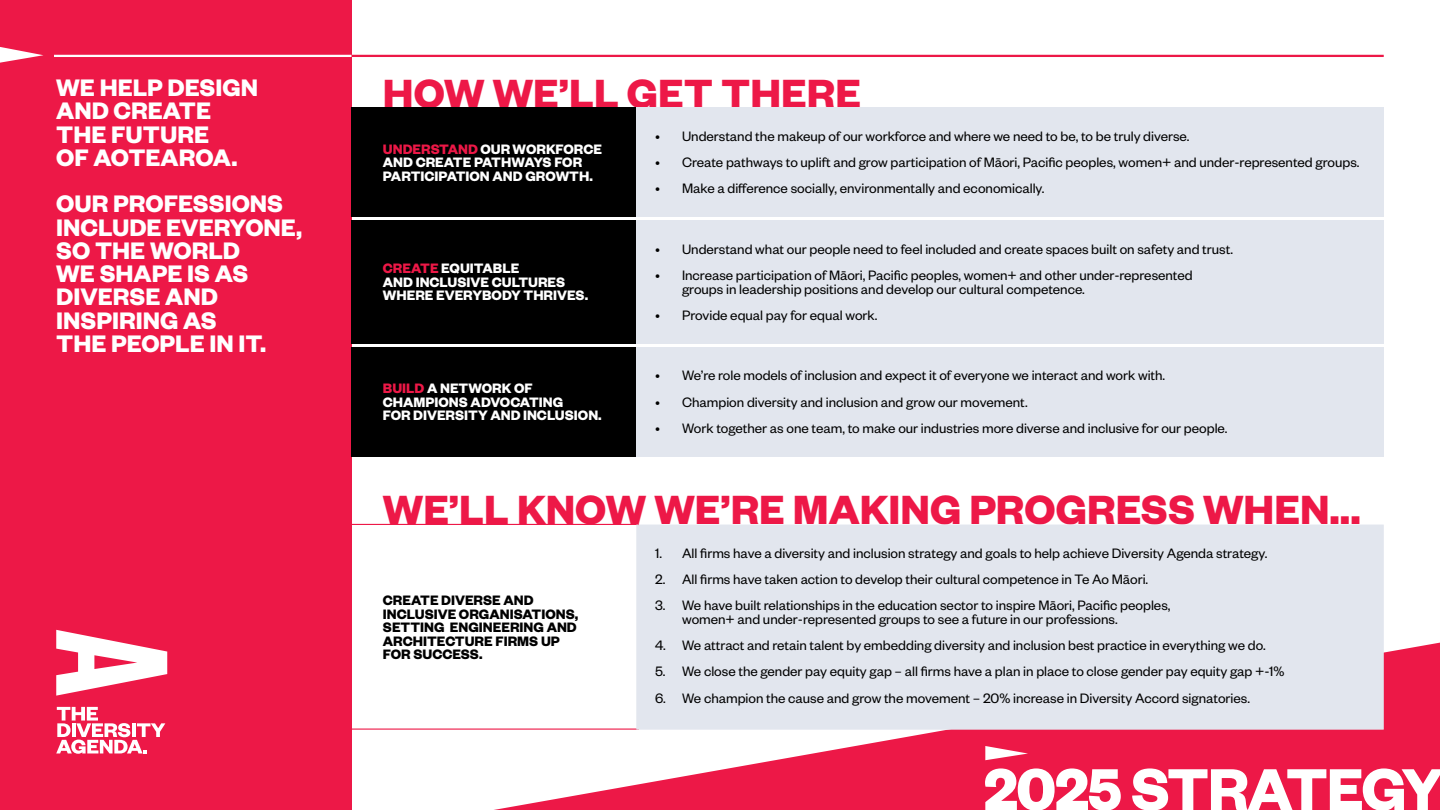
<style>
.page{position:relative;width:1440px;height:810px;background:#fff}
.page>*{position:absolute;margin:0;border:0;box-sizing:border-box;transform-origin:0 0}
.t1{font:700 64.65px "Founders Grotesk";letter-spacing:-.02em;color:#fff}
.t2{font:700 44.78px "Founders Grotesk";color:#ed1847}
.t3{font:700 26.25px/23.2px "Founders Grotesk";color:#fff}
.t4{font:15px/13.5px "Founders Grotesk";color:#000}
.t5{font:700 15px/13.5px "Founders Grotesk";color:#fff}
.t6{font:700 15px/13.5px "Founders Grotesk";color:#000}
.s1{color:#ed1847}
</style>
<div class="page">
<div style="left:0;top:0;width:352px;height:810px;background:#ed1847"></div>
<hr style="left:76px;top:55px;width:1308px;height:2px;background:#ed1847">
<hr style="left:54px;top:55px;width:298px;height:2px;background:#fff">
<svg style="left:0;top:47px;width:43px;height:16px"></svg>
<svg style="left:56px;top:630px;width:111px;height:66px"></svg>
<svg style="left:56px;top:707px;width:109px;height:47px"></svg>
<div style="left:315px;top:524px;width:324px;height:206px;border:1px solid #ed1847"></div>
<div style="left:352px;top:108px;width:287px;height:109px;background:#000"></div>
<div style="left:636px;top:108px;width:748px;height:109px;background:#e2e6ee"></div>
<div style="left:352px;top:221px;width:287px;height:123px;background:#000"></div>
<div style="left:636px;top:221px;width:748px;height:123px;background:#e2e6ee"></div>
<div style="left:352px;top:347px;width:287px;height:110px;background:#000"></div>
<div style="left:636px;top:347px;width:748px;height:110px;background:#e2e6ee"></div>
<svg style="left:493px;top:643px;width:947px;height:167px;fill:#ed1847"></svg>
<svg style="left:985px;top:746px;width:43px;height:14px"></svg>
<div style="left:636px;top:525px;width:748px;height:205px;background:#e2e6ee;border:1px solid #e2e6ee"></div>
<h3 class="t3" style="left:56px;top:75px;width:203px">WE HELP DESIGN<br>AND CREATE</h3>
<h2 class="t2" style="left:383px;top:65px;width:480px">HOW WE’LL GET THERE</h2>
<h3 class="t3" style="left:56px;top:121px;width:183px">THE FUTURE<br>OF AOTEAROA.</h3>
<h3 class="t3" style="left:56px;top:191px;width:248px">OUR PROFESSIONS<br>INCLUDE EVERYONE,<br>SO THE WORLD<br>WE SHAPE IS AS<br>DIVERSE AND<br>INSPIRING AS<br>THE PEOPLE IN IT.</h3>
<p class="t4" style="left:655px;top:129px;width:536px">• Understand the makeup of our workforce and where we need to be, to be truly diverse.</p>
<p class="t4" style="left:655px;top:155px;width:706px">• Create pathways to uplift and grow participation of Māori, Pacific peoples, women+ and under-represented groups.</p>
<p class="t4" style="left:655px;top:181px;width:391px">• Make a difference socially, environmentally and economically.</p>
<p class="t5" style="left:383px;top:141px;width:221px"><span class="s1">UNDERSTAND</span> OUR WORKFORCE<br>AND CREATE PATHWAYS FOR<br>PARTICIPATION AND GROWTH.</p>
<p class="t4" style="left:655px;top:242px;width:580px">• Understand what our people need to feel included and create spaces built on safety and trust.</p>
<p class="t4" style="left:682px;top:268px;width:512px;text-indent:-27px">• Increase participation of Māori, Pacific peoples, women+ and other under-represented groups in leadership positions and develop our cultural competence.</p>
<p class="t4" style="left:655px;top:308px;width:224px">• Provide equal pay for equal work.</p>
<p class="t5" style="left:383px;top:261px;width:207px"><span class="s1">CREATE</span> EQUITABLE<br>AND INCLUSIVE CULTURES<br>WHERE EVERYBODY THRIVES.</p>
<p class="t5" style="left:383px;top:381px;width:220px"><span class="s1">BUILD</span> A NETWORK OF<br>CHAMPIONS ADVOCATING<br>FOR DIVERSITY AND INCLUSION.</p>
<p class="t4" style="left:655px;top:368px;width:512px">• We’re role models of inclusion and expect it of everyone we interact and work with.</p>
<p class="t4" style="left:655px;top:394px;width:374px">• Champion diversity and inclusion and grow our movement.</p>
<p class="t4" style="left:655px;top:421px;width:574px">• Work together as one team, to make our industries more diverse and inclusive for our people.</p>
<h2 class="t2" style="left:383px;top:482px;width:979px">WE’LL KNOW WE’RE MAKING PROGRESS WHEN...</h2>
<p class="t6" style="left:383px;top:593px;width:197px">CREATE DIVERSE AND<br>INCLUSIVE ORGANISATIONS,<br>SETTING ENGINEERING AND<br>ARCHITECTURE FIRMS UP<br>FOR SUCCESS.</p>
<p class="t4" style="left:655px;top:546px;width:614px">1. All firms have a diversity and inclusion strategy and goals to help achieve Diversity Agenda strategy.</p>
<p class="t4" style="left:655px;top:572px;width:495px">2. All firms have taken action to develop their cultural competence in Te Ao Māori.</p>
<p class="t4" style="left:682px;top:598px;width:490px;text-indent:-27px">3. We have built relationships in the education sector to inspire Māori, Pacific peoples, women+ and under-represented groups to see a future in our professions.</p>
<p class="t4" style="left:655px;top:638px;width:612px">4. We attract and retain talent by embedding diversity and inclusion best practice in everything we do.</p>
<p class="t4" style="left:655px;top:664px;width:631px">5. We close the gender pay equity gap – all firms have a plan in place to close gender pay equity gap +-1%</p>
<p class="t4" style="left:655px;top:690px;width:596px">6. We champion the cause and grow the movement – 20% increase in Diversity Accord signatories.</p>
<h1 class="t1" style="left:984px;top:748px;width:461px">2025 STRATEGY</h1>
</div>
